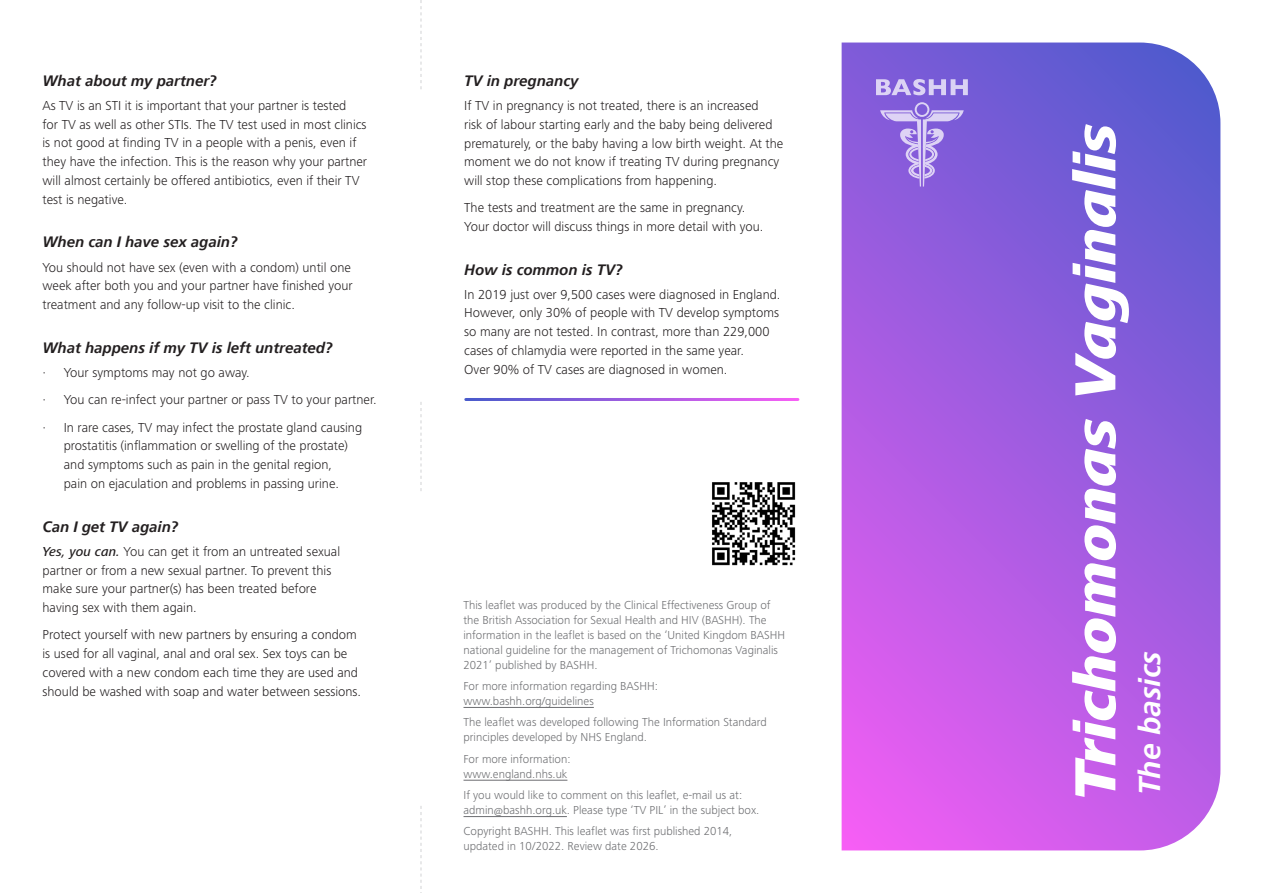
<style>
.page{position:relative;width:1263px;height:893px;background:#fff}
.page>*{position:absolute;margin:0;border:0;box-sizing:border-box;transform-origin:0 0}
.t1{font:italic 800 60px "Frutiger Next LT";color:#fff}
.t2{font:italic 700 30px "Frutiger Linotype";color:#fff}
.Sub_title{font:italic 700 15px "Frutiger Linotype";color:#231f20}
.Body{font:300 13.5px/18.8px "Frutiger Next LT";color:#231f20}
.t3{font:300 12px/15px "Frutiger Next LT";color:#6c6d70}
.s1{font-weight:500;font-style:italic}
</style>
<div class="page">
<svg style="left:842px;top:43px;width:378px;height:807px;background:#a15de0"></svg>
<svg style="left:421px;top:0;width:1px;height:89px"></svg>
<svg style="left:421px;top:806px;width:1px;height:87px"></svg>
<svg style="left:421px;top:402px;width:1px;height:89px"></svg>
<hr style="left:463px;top:707px;width:131px;height:1px;background:#6c6d70">
<hr style="left:463px;top:780px;width:104px;height:1px;background:#6c6d70">
<hr style="left:463px;top:816px;width:104px;height:1px;background:#6c6d70">
<svg style="left:876px;top:79px;width:92px;height:16px"></svg>
<svg style="left:880px;top:102px;width:84px;height:85px;background:#9978e0"></svg>
<img style="left:712px;top:482px;width:84px;height:84px">
<p class="Sub_title" style="left:43px;top:72px;width:176px">What about my partner?</p>
<p class="Body" style="left:43px;top:96px;width:326px">As TV is an STI it is important that your partner is tested<br>for TV as well as other STIs. The TV test used in most clinics is not good at finding TV in a people with a penis, even if they have the infection. This is the reason why your partner will almost certainly be offered antibiotics, even if their TV test is negative.</p>
<p class="Sub_title" style="left:43px;top:233px;width:197px">When can I have sex again?</p>
<p class="Sub_title" style="left:464px;top:72px;width:116px">TV in pregnancy</p>
<p class="Body" style="left:464px;top:96px;width:321px">If TV in pregnancy is not treated, there is an increased<br>risk of labour starting early and the baby being delivered prematurely, or the baby having a low birth weight. At the moment we do not know if treating TV during pregnancy will stop these complications from happening.</p>
<p class="Body" style="left:464px;top:198px;width:301px">The tests and treatment are the same in pregnancy.<br>Your doctor will discuss things in more detail with you.</p>
<p class="Body" style="left:43px;top:258px;width:310px">You should not have sex (even with a condom) until one</p>
<p class="Sub_title" style="left:464px;top:260px;width:160px">How is common is TV?</p>
<p class="Body" style="left:43px;top:277px;width:312px">week after both you and your partner have finished your treatment and any follow-up visit to the clinic.</p>
<p class="Body" style="left:464px;top:285px;width:318px">In 2019 just over 9,500 cases were diagnosed in England.<br>However, only 30% of people with TV develop symptoms so many are not tested. In contrast, more than 229,000 cases of chlamydia were reported in the same year.<br>Over 90% of TV cases are diagnosed in women.</p>
<p class="Sub_title" style="left:43px;top:338px;width:292px">What happens if my TV is left untreated?</p>
<p class="Body" style="left:43px;top:363px;width:209px">· Your symptoms may not go away.</p>
<p class="Body" style="left:43px;top:390px;width:336px">· You can re-infect your partner or pass TV to your partner.</p>
<p class="Body" style="left:64px;top:418px;width:300px;text-indent:-21px">· In rare cases, TV may infect the prostate gland causing prostatitis (inflammation or swelling of the prostate) and symptoms such as pain in the genital region,<br>pain on ejaculation and problems in passing urine.</p>
<p class="Sub_title" style="left:43px;top:517px;width:137px">Can I get TV again?</p>
<p class="Body" style="left:43px;top:542px;width:299px"><span class="s1">Yes, you can.</span> You can get it from an untreated sexual partner or from a new sexual partner. To prevent this make sure your partner(s) has been treated before having sex with them again.</p>
<p class="Body" style="left:43px;top:626px;width:320px">Protect yourself with new partners by ensuring a condom is used for all vaginal, anal and oral sex. Sex toys can be covered with a new condom each time they are used and should be washed with soap and water between sessions.</p>
<p class="t3" style="left:463px;top:597px;width:323px">This leaflet was produced by the Clinical Effectiveness Group of the British Association for Sexual Health and HIV (BASHH). The information in the leaflet is based on the ‘United Kingdom BASHH national guideline for the management of Trichomonas Vaginalis 2021’ published by BASHH.</p>
<p class="t3" style="left:463px;top:678px;width:196px">For more information regarding BASHH: www.bashh.org/guidelines</p>
<p class="t3" style="left:463px;top:715px;width:305px">The leaflet was developed following The Information Standard principles developed by NHS England.</p>
<p class="t3" style="left:463px;top:751px;width:109px">For more information: www.england.nhs.uk</p>
<p class="t3" style="left:463px;top:788px;width:297px">If you would like to comment on this leaflet, e-mail us at: admin@bashh.org.uk. Please type ‘TV PIL’ in the subject box.</p>
<p class="t3" style="left:463px;top:824px;width:270px">Copyright BASHH. This leaflet was first published 2014, updated in 10/2022. Review date 2026.</p>
<p class="t1" style="left:1061px;top:799px;width:679px;rotate:-90deg">Trichomonas Vaginalis</p>
<p class="t2" style="left:1131px;top:795px;width:145px;rotate:-90deg">The basics</p>
</div>
